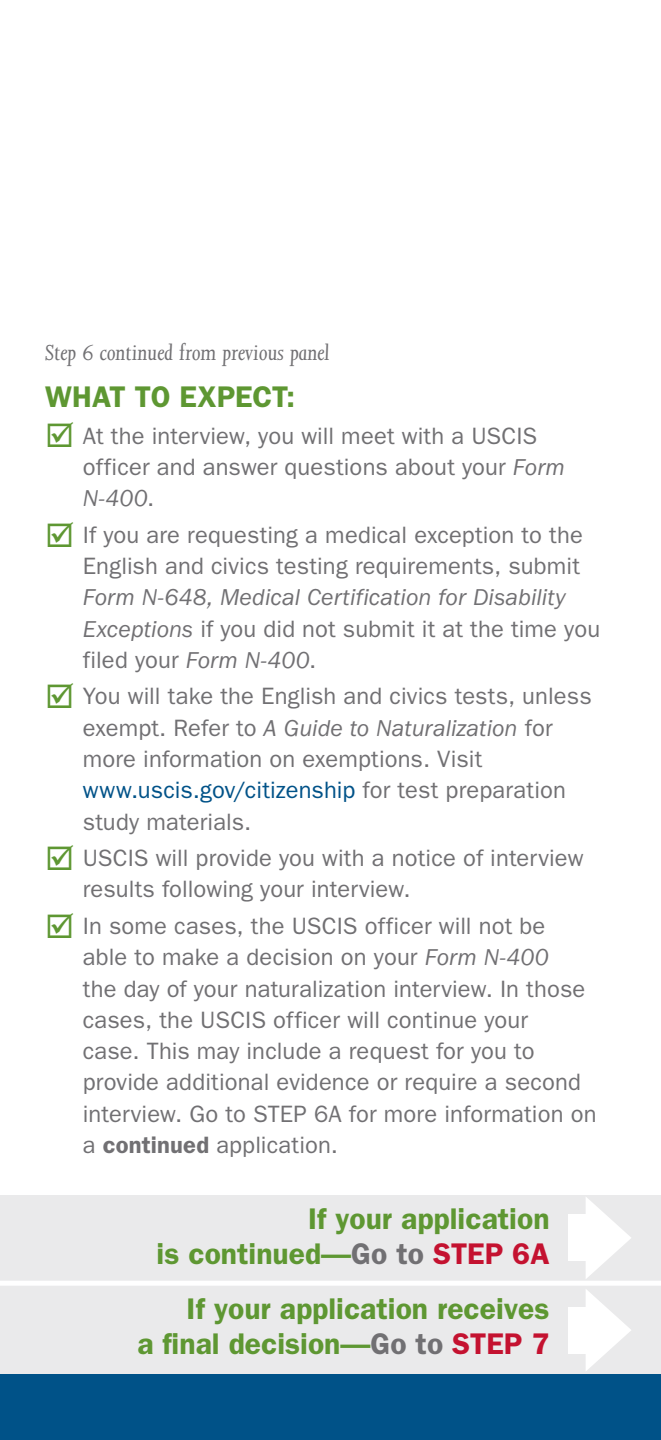
<style>
.page{position:relative;width:661px;height:1440px;background:#fff}
.page>*{position:absolute;margin:0;border:0;box-sizing:border-box;transform-origin:0 0}
.Proceed{font:600 30px "ITC Franklin Gothic Std";color:#5e9732}
.subtitle{font:600 30px "ITC Franklin Gothic Std";color:#5e9732}
.subtitle-2{font:italic 25px "Joanna MT Std";color:#717073}
.checkbox{font:23.75px/31.2px "ITC Franklin Gothic Std";letter-spacing:.005em;color:#717073}
.s1{font-style:italic}
.s2{color:#005288}
.s3{font-weight:600}
.s4{color:#717073}
.s5{color:#c41230}
</style>
<div class="page">
<div style="left:0;top:1195px;width:660px;height:219px;background:#eaeaeb"></div>
<div style="left:0;top:1281px;width:660px;height:5px;background:#fff"></div>
<div style="left:567px;top:1215px;width:37px;height:46px;background:#fff"></div>
<svg style="left:585px;top:1197px;width:46px;height:82px"></svg>
<div style="left:567px;top:1307px;width:37px;height:46px;background:#fff"></div>
<svg style="left:585px;top:1289px;width:46px;height:82px"></svg>
<div style="left:0;top:1374px;width:660px;height:66px;background:#005288"></div>
<p class="subtitle-2" style="left:45px;top:339px;width:286px">Step 6 continued from previous panel</p>
<p class="subtitle" style="left:45px;top:379px;width:251px">WHAT TO EXPECT:</p>
<p class="checkbox" style="left:83px;top:420px;width:483px">At the interview, you will meet with a USCIS officer and answer questions about your <span class="s1">Form<br>N-400</span>.</p>
<p class="checkbox" style="left:83px;top:519px;width:518px">If you are requesting a medical exception to the English and civics testing requirements, submit <span class="s1">Form N-648, Medical Certification for Disability Exceptions</span> if you did not submit it at the time you filed your <span class="s1">Form N-400</span>.</p>
<p class="checkbox" style="left:83px;top:681px;width:510px">You will take the English and civics tests, unless exempt. Refer to <span class="s1">A Guide to Naturalization</span> for more information on exemptions. Visit <span class="s2">www.uscis.gov/citizenship</span> for test preparation study materials.</p>
<p class="checkbox" style="left:83px;top:843px;width:501px">USCIS will provide you with a notice of interview results following your interview.</p>
<p class="checkbox" style="left:83px;top:911px;width:515px">In some cases, the USCIS officer will not be<br>able to make a decision on your <span class="s1">Form N-400<br></span>the day of your naturalization interview. In those cases, the USCIS officer will continue your<br>case. This may include a request for you to provide additional evidence or require a second interview. Go to STEP 6A for more information on a <span class="s3">continued</span> application.</p>
<p class="Proceed" style="left:308px;top:1201px;width:243px">If your application</p>
<p class="Proceed" style="left:156px;top:1236px;width:394px">is continued—<span class="s4">Go to</span> <span class="s5">STEP 6A</span></p>
<p class="Proceed" style="left:186px;top:1291px;width:364px">If your application receives</p>
<p class="Proceed" style="left:137px;top:1326px;width:413px">a final decision—<span class="s4">Go to</span> <span class="s5">STEP 7</span></p>
</div>
